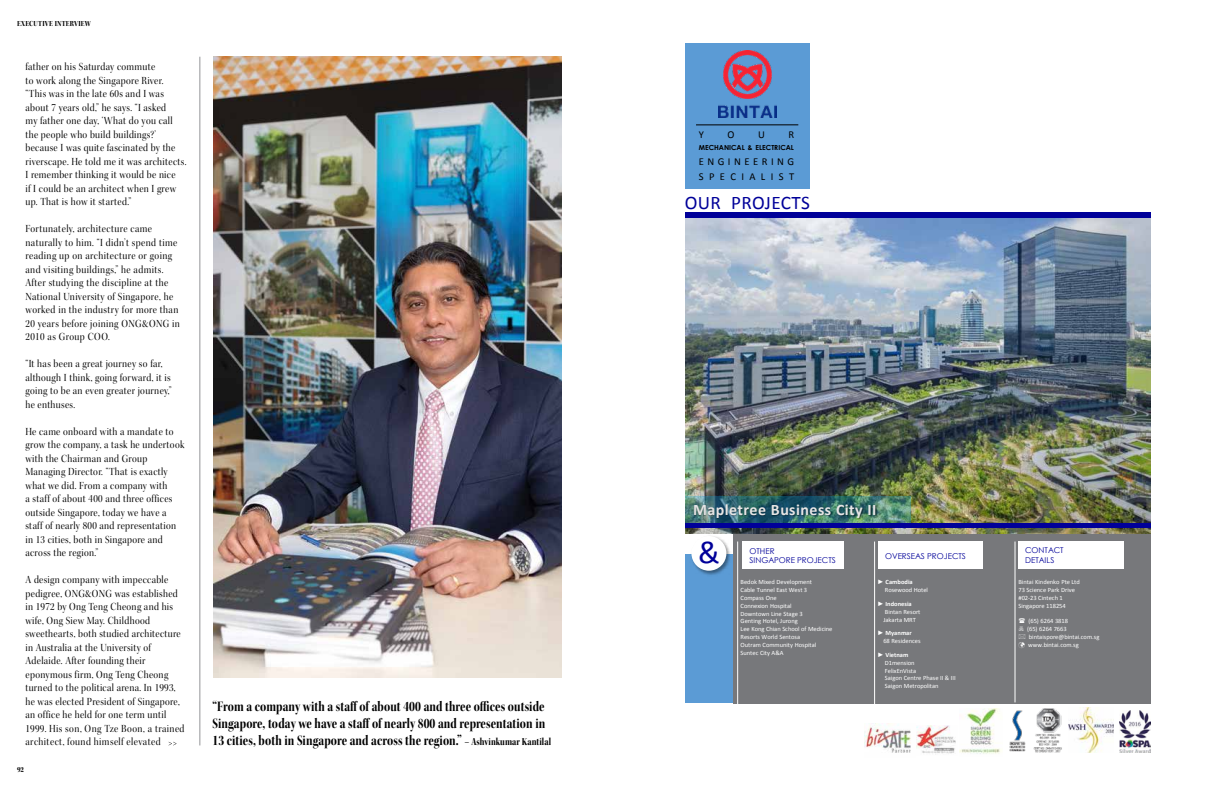
<style>
.page{position:relative;width:1219px;height:794px;background:#fff}
.page>*{position:absolute;margin:0;border:0;box-sizing:border-box;transform-origin:0 0}
.t1{font:32px "Calibri";color:#009}
.t2{font:19.2px "Calibri";letter-spacing:.02em;color:#009}
.t3{font:700 16px "Calibri";letter-spacing:.03em;color:#e7e6e6}
.t4{font:15px/17px "Kepler Std Bold Scn Disp";letter-spacing:.005em;color:#000;scale:.9 1}
.t5{font:11px/13.5px "Kepler Std Disp";letter-spacing:.035em;color:#000;scale:.9 1}
.t6{font:10.6px/15.6px "Calibri";letter-spacing:.34em;color:#000}
.t7{font:8px/9.6px "Century Gothic";color:#009}
.t8{font:8px "Kepler Std Bold Scn Disp";letter-spacing:.02em;color:#000}
.t9{font:700 7px "Century Gothic";color:#000}
.t10{font:6.5px/7.8px "Calibri";letter-spacing:-.005em;color:#fff}
.s1{font-size:11px}
.s2{font-family:"Century Gothic"}
.s3{font-weight:700}
</style>
<div class="page">
<hr style="left:200px;top:57px;width:1px;height:688px;background:#939598">
<img style="left:214px;top:57px;width:347px;height:621px">
<svg style="left:169px;top:741px;width:7px;height:4px"></svg>
<div style="left:685px;top:554px;width:466px;height:149px;background:#5b9bd5"></div>
<div style="left:734px;top:532px;width:417px;height:171px;background:#77787b"></div>
<div style="left:686px;top:212px;width:465px;height:30px;background:#009"></div>
<img style="left:686px;top:218px;width:465px;height:315px">
<div style="left:685px;top:43px;width:124px;height:145px;background:#5b9bd5"></div>
<hr style="left:696px;top:125px;width:102px;height:1px;background:#000">
<hr style="left:1015px;top:541px;width:1px;height:161px;background:#fff">
<div style="left:742px;top:541px;width:102px;height:28px;background:#fff"></div>
<div style="left:1018px;top:541px;width:106px;height:28px;background:#fff"></div>
<div style="left:878px;top:541px;width:104px;height:28px;background:#fff"></div>
<hr style="left:874px;top:541px;width:1px;height:169px;background:#fff">
<hr style="left:737px;top:541px;width:1px;height:169px;background:#fff">
<hr style="left:686px;top:523px;width:465px;height:4px;background:#009">
<div style="left:686px;top:496px;width:225px;height:27px;background:#00b0f0;opacity:.28"></div>
<img style="left:685px;top:494px;width:204px;height:36px">
<img style="left:692px;top:536px;width:38px;height:39px">
<div style="left:691px;top:536px;width:35px;height:34px;background:#fff;border-radius:50%"></div>
<img style="left:959px;top:708px;width:42px;height:46px">
<img style="left:916px;top:725px;width:40px;height:29px">
<img style="left:865px;top:723px;width:46px;height:30px">
<img style="left:1120px;top:710px;width:30px;height:42px">
<img style="left:1068px;top:708px;width:45px;height:44px">
<img style="left:718px;top:50px;width:58px;height:67px">
<img style="left:1032px;top:703px;width:33px;height:50px">
<img style="left:1009px;top:710px;width:17px;height:42px">
<p class="t8" style="left:17px;top:19px;width:75px">EXECUTIVE INTERVIEW</p>
<p class="t5" style="left:26px;top:60px;width:180px">father on his Saturday commute<br>to work along the Singapore River. “This was in the late 60s and I was about 7 years old,” he says. “I asked<br>my father one day, ‘What do you call the people who build buildings?’ because I was quite fascinated by the riverscape. He told me it was architects.<br>I remember thinking it would be nice<br>if I could be an architect when I grew up. That is how it started.”</p>
<p class="t5" style="left:26px;top:222px;width:173px">Fortunately, architecture came naturally to him. “I didn’t spend time reading up on architecture or going and visiting buildings,” he admits.<br>After studying the discipline at the National University of Singapore, he worked in the industry for more than 20 years before joining ONG&amp;ONG in 2010 as Group COO.</p>
<p class="t5" style="left:26px;top:357px;width:164px">“It has been a great journey so far, although I think, going forward, it is going to be an even greater journey,” he enthuses.</p>
<p class="t5" style="left:26px;top:425px;width:178px">He came onboard with a mandate to grow the company, a task he undertook with the Chairman and Group<br>Managing Director. “That is exactly what we did. From a company with<br>a staff of about 400 and three offices outside Singapore, today we have a staff of nearly 800 and representation in 13 cities, both in Singapore and across the region.”</p>
<p class="t5" style="left:26px;top:573px;width:178px">A design company with impeccable pedigree, ONG&amp;ONG was established in 1972 by Ong Teng Cheong and his wife, Ong Siew May. Childhood sweethearts, both studied architecture in Australia at the University of Adelaide. After founding their eponymous firm, Ong Teng Cheong turned to the political arena. In 1993, he was elected President of Singapore, an office he held for one term until 1999. His son, Ong Tze Boon, a trained architect, found himself elevated</p>
<p class="t8" style="left:17px;top:765px;width:8px">92</p>
<h3 class="t4" style="left:212px;top:698px;width:378px">“From a company with a staff of about 400 and three offices outside<br>Singapore, today we have a staff of nearly 800 and representation in<br>13 cities, both in Singapore and across the region.” <span class="s1">– Ashvinkumar Kantilal</span></h3>
<p class="t6" style="left:699px;top:127px;width:7px">Y</p>
<p class="t6" style="left:728px;top:127px;width:8px">O</p>
<p class="t6" style="left:758px;top:127px;width:8px">U</p>
<p class="t6" style="left:788px;top:127px;width:7px">R</p>
<p class="t9" style="left:699px;top:143px;width:97px">MECHANICAL &amp; ELECTRICAL</p>
<p class="t6" style="left:699px;top:154px;width:97px">ENGINEERING<br>SPECIALIST</p>
<h2 class="t2" style="left:685px;top:191px;width:127px">OUR PROJECTS</h2>
<h3 class="t3" style="left:693px;top:499px;width:185px">Mapletree Business City II</h3>
<h1 class="t1" style="left:698px;top:531px;width:23px">&amp;</h1>
<p class="t7" style="left:749px;top:546px;width:88px">OTHER<br>SINGAPORE PROJECTS</p>
<p class="t10" style="left:741px;top:578px;width:93px">Bedok Mixed Development<br>Cable Tunnel East West 3<br>Compass One<br>Connexion Hospital<br>Downtown Line Stage 3<br>Genting Hotel, Jurong<br>Lee Kong Chian School of Medicine<br>Resorts World Sentosa<br>Outram Community Hospital<br>Suntec City A&amp;A</p>
<p class="t7" style="left:885px;top:551px;width:82px">OVERSEAS PROJECTS</p>
<p class="t10" style="left:885px;top:578px;width:45px;text-indent:-7px"><span class="s2">►</span> <span class="s3">Cambodia<br></span>Rosewood Hotel</p>
<p class="t10" style="left:883px;top:600px;width:39px;text-indent:-6px"><span class="s2">►</span> <span class="s3">Indonesia<br></span>Bintan Resort<br>Jakarta MRT</p>
<p class="t10" style="left:883px;top:629px;width:39px;text-indent:-6px"><span class="s2">►</span> <span class="s3">Myanmar<br></span>68 Residences</p>
<p class="t10" style="left:885px;top:651px;width:72px;text-indent:-7px"><span class="s2">►</span> <span class="s3">Vietnam<br></span>D1mension<br>FelixEnVista<br>Saigon Centre Phase II &amp; III<br>Saigon Metropolitan</p>
<p class="t7" style="left:1025px;top:545px;width:40px">CONTACT<br>DETAILS</p>
<p class="t10" style="left:1018px;top:578px;width:63px">Bintai Kindenko Pte Ltd<br>73 Science Park Drive #02-23 Cintech 1<br>Singapore 118254</p>
<p class="t10" style="left:1027px;top:617px;width:74px">(65) 6264 3818<br>(65) 6264 7663 bintaispore@bintai.com.sg</p>
<p class="t10" style="left:1018px;top:640px;width:62px">✓ www.bintai.com.sg</p>
</div>
